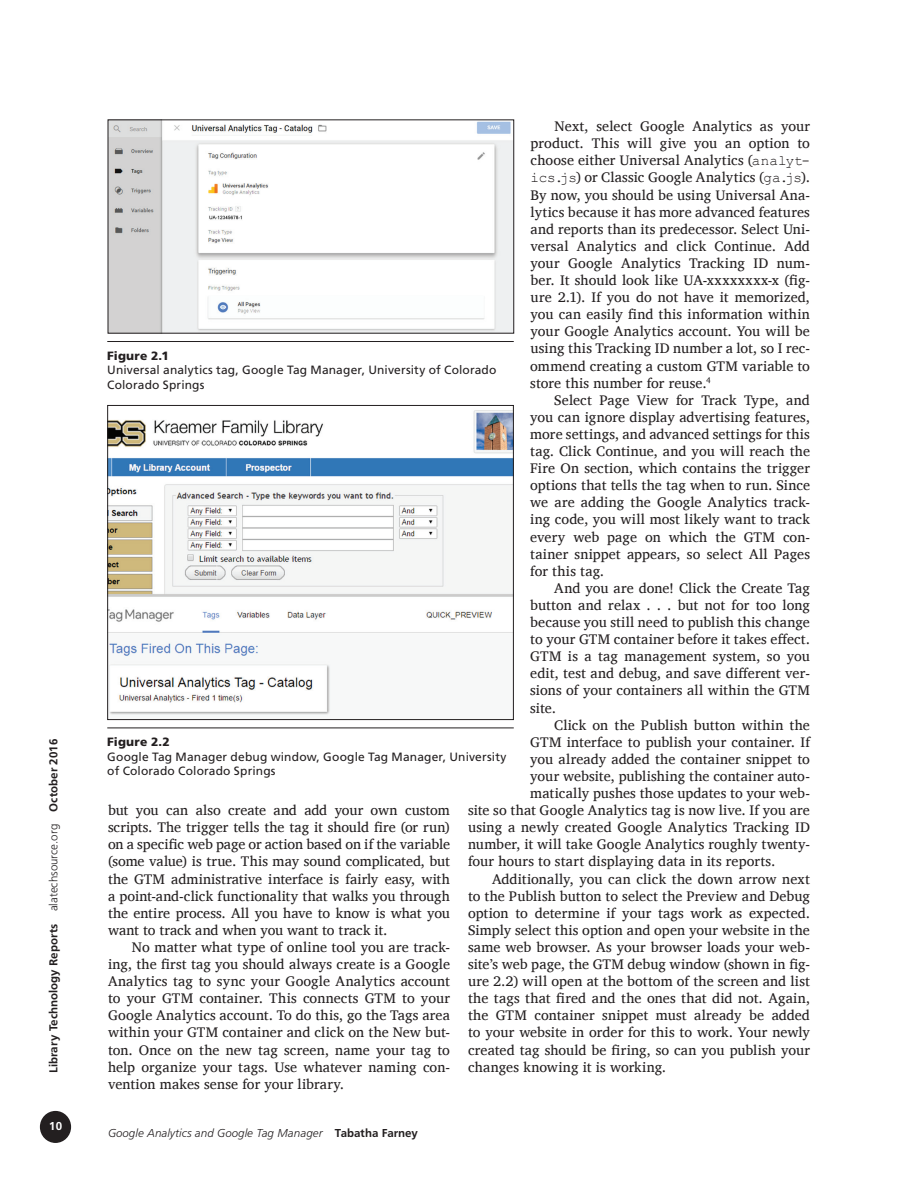
<style>
.page{position:relative;width:918px;height:1188px;background:#fff}
.page>*{position:absolute;margin:0;border:0;box-sizing:border-box;transform-origin:0 0}
.t1{font:14.25px/17.1px "Charis SIL";letter-spacing:.005em;color:#231f20;text-align:justify}
.t2{font:12px/14.4px "Frutiger";letter-spacing:.015em;color:#231f20}
.t3{font:12px "Frugal Sans Bold DTC";color:#231f20}
.t4{font:12px "Frugal Sans Light Italic DTC";color:#231f20}
.t5{font:900 12px "Frutiger";letter-spacing:.015em;color:#231f20}
.t6{font:12px "Frugal Sans Bold DTC";color:#fff}
.s1{font-family:"Frugal Sans Light DTC"}
.s2{font-family:"Courier New"}
.s3{font-family:"Frugal Sans Bold DTC"}
</style>
<div class="page">
<div style="left:41px;top:1112px;width:29px;height:30px;background:#231f20;border-radius:50%"></div>
<div style="left:40px;top:1111px;width:31px;height:32px;border:2px solid #231f20;border-radius:50%"></div>
<hr style="left:107px;top:341px;width:407px;height:1px;background:#231f20">
<hr style="left:107px;top:728px;width:407px;height:1px;background:#231f20">
<img style="left:110px;top:121px;width:402px;height:211px">
<img style="left:109px;top:410px;width:403px;height:306px">
<div style="left:107px;top:405px;width:407px;height:315px;border:1px solid #231f20"></div>
<p class="t3" style="left:47px;top:1073px;width:336px;rotate:-90deg">Library Technology Reports <span class="s1">alatechsource.org</span> October 2016</p>
<p class="t6" style="left:49px;top:1119px;width:14px">10</p>
<p class="t1" style="left:530px;top:118px;width:281px;text-indent:24px">Next, select Google Analytics as your product. This will give you an option to choose either Universal Analytics (<span class="s2">analyt&shy;ics.js</span>) or Classic Google Analytics (<span class="s2">ga.js</span>).<br>By now, you should be using Universal Ana&shy;lytics because it has more advanced features and reports than its predecessor. Select Uni&shy;versal Analytics and click Continue. Add your Google Analytics Tracking ID num&shy;ber. It should look like UA-xxxxxxxx-x (fig&shy;ure 2.1). If you do not have it memorized, you can easily find this information within your Google Analytics account. You will be using this Tracking ID number a lot, so I rec&shy;ommend creating a custom GTM variable to store this number for reuse.<sup>4</sup></p>
<p class="t1" style="left:530px;top:391px;width:281px;text-indent:24px">Select Page View for Track Type, and you can ignore display advertising features, more settings, and advanced settings for this tag. Click Continue, and you will reach the Fire On section, which contains the trigger options that tells the tag when to run. Since we are adding the Google Analytics track&shy;ing code, you will most likely want to track every web page on which the GTM con&shy;tainer snippet appears, so select All Pages for this tag.</p>
<p class="t1" style="left:530px;top:579px;width:281px;text-indent:24px">And you are done! Click the Create Tag button and relax . . . but not for too long because you still need to publish this change to your GTM container before it takes effect.<br>GTM is a tag management system, so you edit, test and debug, and save different ver&shy;sions of your containers all within the GTM site.</p>
<p class="t1" style="left:554px;top:716px;width:257px">Click on the Publish button within the</p>
<p class="t1" style="left:530px;top:733px;width:281px">GTM interface to publish your container. If</p>
<p class="t1" style="left:530px;top:750px;width:281px">you already added the container snippet to</p>
<p class="t1" style="left:530px;top:767px;width:281px">your website, publishing the container auto-</p>
<p class="t1" style="left:530px;top:785px;width:281px">matically pushes those updates to your web-</p>
<p class="t1" style="left:468px;top:802px;width:343px">site so that Google Analytics tag is now live. If you are</p>
<p class="t1" style="left:468px;top:819px;width:344px">using a newly created Google Analytics Tracking ID</p>
<p class="t1" style="left:468px;top:836px;width:343px">number, it will take Google Analytics roughly twenty-</p>
<p class="t1" style="left:468px;top:853px;width:309px">four hours to start displaying data in its reports.</p>
<p class="t1" style="left:492px;top:870px;width:320px">Additionally, you can click the down arrow next</p>
<p class="t1" style="left:468px;top:887px;width:343px">to the Publish button to select the Preview and Debug</p>
<p class="t1" style="left:468px;top:904px;width:344px">option to determine if your tags work as expected.</p>
<p class="t1" style="left:468px;top:921px;width:343px">Simply select this option and open your website in the</p>
<p class="t1" style="left:468px;top:938px;width:344px">same web browser. As your browser loads your web-</p>
<p class="t1" style="left:468px;top:956px;width:344px">site’s web page, the GTM debug window (shown in fig-</p>
<p class="t1" style="left:468px;top:973px;width:343px">ure 2.2) will open at the bottom of the screen and list</p>
<p class="t1" style="left:468px;top:990px;width:344px">the tags that fired and the ones that did not. Again,</p>
<p class="t1" style="left:468px;top:1007px;width:343px">the GTM container snippet must already be added</p>
<p class="t1" style="left:468px;top:1024px;width:344px">to your website in order for this to work. Your newly</p>
<p class="t1" style="left:468px;top:1041px;width:343px">created tag should be firing, so can you publish your</p>
<p class="t1" style="left:468px;top:1058px;width:200px">changes knowing it is working.</p>
<p class="t5" style="left:107px;top:348px;width:63px">Figure 2.1</p>
<p class="t2" style="left:107px;top:363px;width:391px">Universal analytics tag, Google Tag Manager, University of Colorado<br>Colorado Springs</p>
<p class="t5" style="left:107px;top:735px;width:64px">Figure 2.2</p>
<p class="t2" style="left:107px;top:749px;width:401px">Google Tag Manager debug window, Google Tag Manager, University of Colorado Colorado Springs</p>
<p class="t1" style="left:108px;top:802px;width:344px">but you can also create and add your own custom scripts. The trigger tells the tag it should fire (or run) on a specific web page or action based on if the variable (some value) is true. This may sound complicated, but the GTM administrative interface is fairly easy, with a point-and-click functionality that walks you through the entire process. All you have to know is what you want to track and when you want to track it.</p>
<p class="t1" style="left:108px;top:938px;width:344px;text-indent:24px">No matter what type of online tool you are track&shy;ing, the first tag you should always create is a Google Analytics tag to sync your Google Analytics account to your GTM container. This connects GTM to your Google Analytics account. To do this, go the Tags area within your GTM container and click on the New but&shy;ton. Once on the new tag screen, name your tag to help organize your tags. Use whatever naming con&shy;vention makes sense for your library.</p>
<p class="t4" style="left:108px;top:1126px;width:311px">Google Analytics and Google Tag Manager <span class="s3">Tabatha Farney</span></p>
</div>
